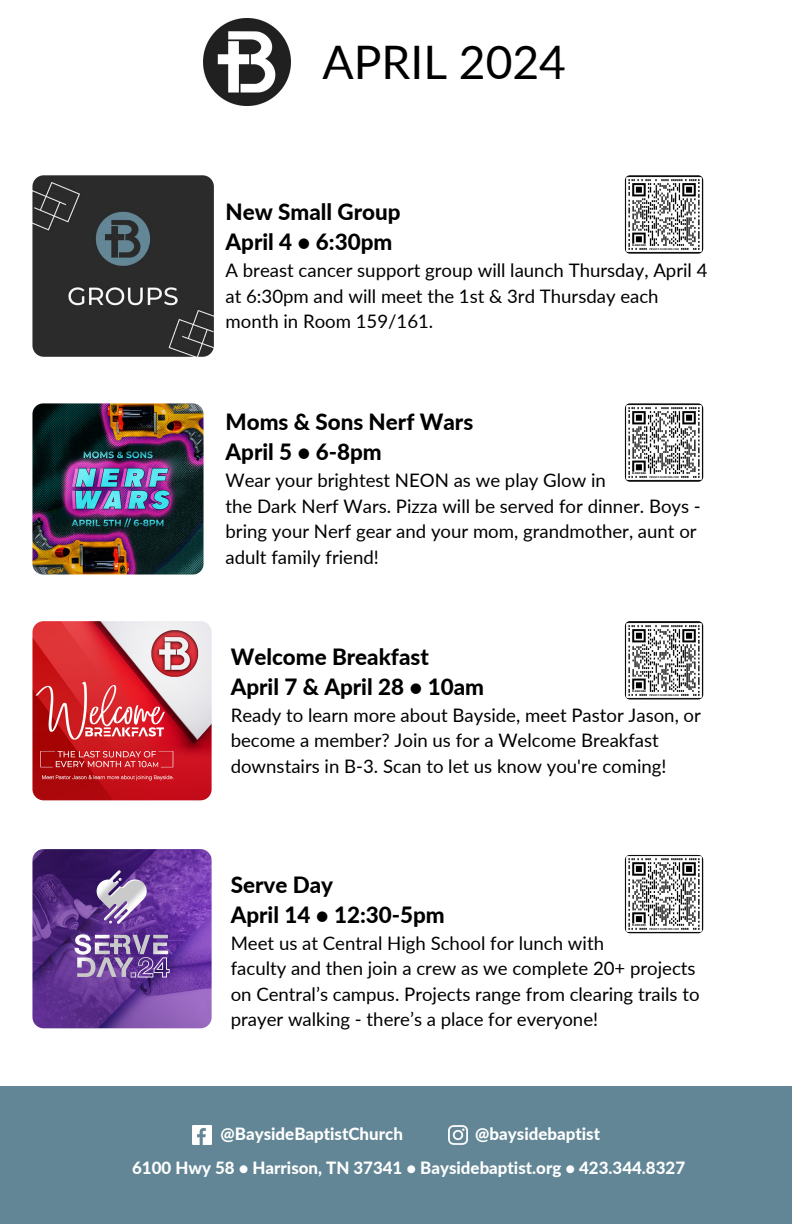
<style>
.page{position:relative;width:792px;height:1224px;background:#fff}
.page>*{position:absolute;margin:0;border:0;box-sizing:border-box;transform-origin:0 0}
.t1{font:46.2px "Lato";color:#000}
.t2{font:800 22.4px "Lato";color:#000}
.t3{font:18.6px/25.6px "Lato";color:#000}
.t4{font:800 17px "Lato";color:#fff}
.t5{font:800 16.8px "Lato";color:#fff}
</style>
<div class="page">
<div style="left:0;top:1086px;width:792px;height:138px;background:#628695"></div>
<img style="left:192px;top:1125px;width:20px;height:20px">
<img style="left:448px;top:1125px;width:20px;height:20px">
<img style="left:204px;top:18px;width:87px;height:87px">
<img style="left:32px;top:621px;width:180px;height:179px;border-radius:11px">
<img style="left:625px;top:621px;width:78px;height:78px;border-radius:5px">
<img style="left:32px;top:849px;width:180px;height:179px;border-radius:11px">
<img style="left:625px;top:855px;width:78px;height:78px;border-radius:5px">
<img style="left:32px;top:175px;width:182px;height:182px;border-radius:11px">
<img style="left:625px;top:175px;width:78px;height:79px;border-radius:5px">
<img style="left:32px;top:403px;width:172px;height:171px;border-radius:11px">
<img style="left:625px;top:403px;width:78px;height:79px;border-radius:5px">
<p class="t1" style="left:322px;top:33px;width:245px">APRIL 2024</p>
<p class="t2" style="left:226px;top:198px;width:177px">New Small Group</p>
<p class="t2" style="left:226px;top:228px;width:168px">April 4 • 6:30pm</p>
<p class="t3" style="left:226px;top:257px;width:484px">A breast cancer support group will launch Thursday, April 4 at 6:30pm and will meet the 1st &amp; 3rd Thursday each month in Room 159/161.</p>
<h2 class="t2" style="left:226px;top:408px;width:249px">Moms &amp; Sons Nerf Wars</h2>
<p class="t2" style="left:226px;top:438px;width:158px">April 5 • 6-8pm</p>
<p class="t3" style="left:226px;top:467px;width:382px">Wear your brightest NEON as we play Glow in</p>
<h2 class="t3" style="left:226px;top:493px;width:477px">the Dark Nerf Wars. Pizza will be served for dinner. Boys - bring your Nerf gear and your mom, grandmother, aunt or adult family friend!</h2>
<p class="t2" style="left:231px;top:643px;width:200px">Welcome Breakfast</p>
<p class="t2" style="left:231px;top:673px;width:255px">April 7 &amp; April 28 • 10am</p>
<p class="t3" style="left:231px;top:702px;width:472px">Ready to learn more about Bayside, meet Pastor Jason, or become a member? Join us for a Welcome Breakfast downstairs in B-3. Scan to let us know you're coming!</p>
<p class="t2" style="left:231px;top:871px;width:104px">Serve Day</p>
<p class="t2" style="left:231px;top:901px;width:216px">April 14 • 12:30-5pm</p>
<p class="t3" style="left:231px;top:930px;width:375px">Meet us at Central High School for lunch with</p>
<p class="t3" style="left:231px;top:955px;width:470px">faculty and then join a crew as we complete 20+ projects on Central’s campus. Projects range from clearing trails to prayer walking - there’s a place for everyone!</p>
<h1 class="t4" style="left:221px;top:1123px;width:184px">@BaysideBaptistChurch</h1>
<h1 class="t4" style="left:475px;top:1123px;width:126px">@baysidebaptist</h1>
<p class="t5" style="left:132px;top:1157px;width:554px">6100 Hwy 58 • Harrison, TN 37341 • Baysidebaptist.org • 423.344.8327</p>
</div>
